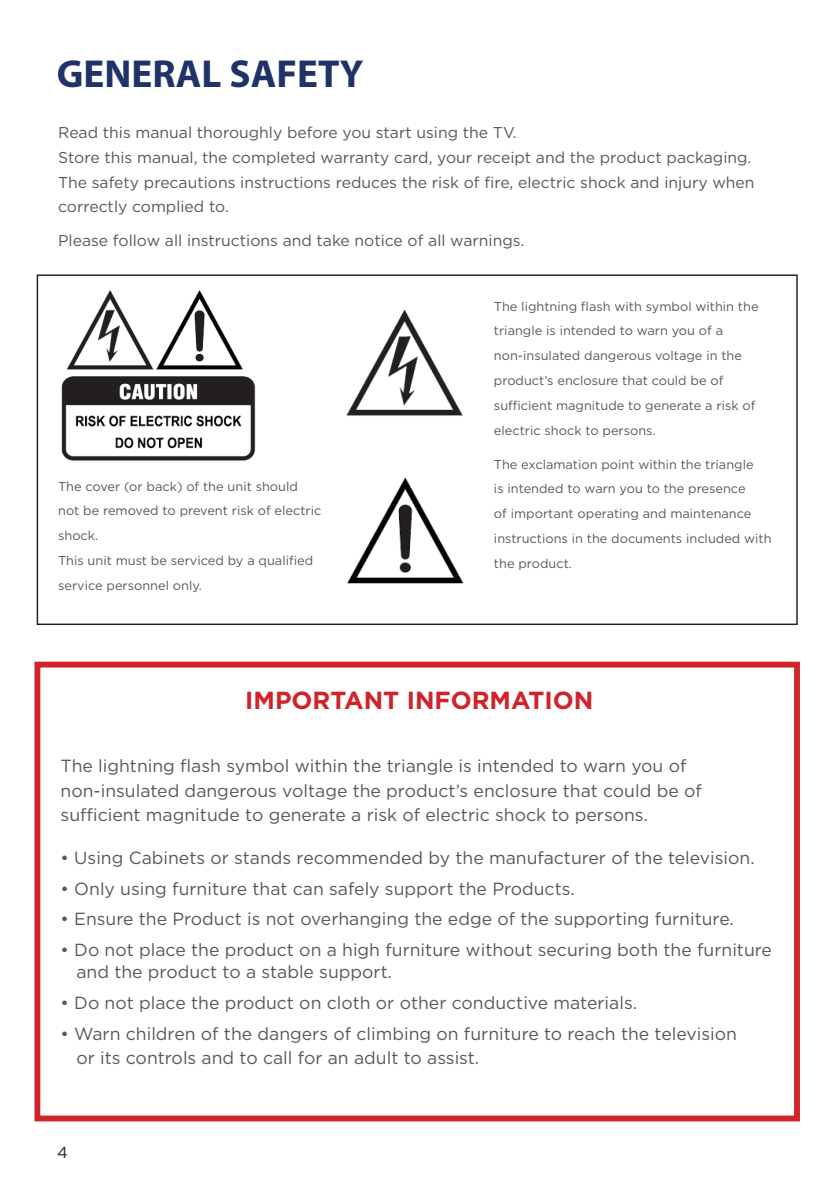
<style>
.page{position:relative;width:840px;height:1191px;background:#fff}
.page>*{position:absolute;margin:0;border:0;box-sizing:border-box;transform-origin:0 0}
.t1{font:700 39.2px "Myriad Pro";color:#1f3369}
.t2{font:700 24.6px "Gotham";color:#d1232a}
.t3{font:17.6px/24.8px "Gotham";color:#57585a}
.t4{font:16px "Gotham";color:#231f20}
.t5{font:15.6px/24.8px "Gotham";color:#57585a}
.t6{font:12.8px/24.8px "Gotham";color:#57585a}
</style>
<div class="page">
<div style="left:34px;top:661px;width:765px;height:460px;border:6px solid #d1232a"></div>
<img style="left:61px;top:290px;width:195px;height:171px">
<img style="left:346px;top:309px;width:118px;height:275px">
<p class="t1" style="left:57px;top:48px;width:308px">GENERAL SAFETY</p>
<p class="t5" style="left:58px;top:119px;width:460px">Read this manual thoroughly before you start using the TV.</p>
<p class="t5" style="left:58px;top:144px;width:694px">Store this manual, the completed warranty card, your receipt and the product packaging.</p>
<p class="t5" style="left:58px;top:169px;width:697px">The safety precautions instructions reduces the risk of fire, electric shock and injury when correctly complied to.</p>
<p class="t5" style="left:58px;top:228px;width:467px">Please follow all instructions and take notice of all warnings.</p>
<p class="t6" style="left:58px;top:473px;width:264px">The cover (or back) of the unit should not be removed to prevent risk of electric shock.</p>
<p class="t6" style="left:58px;top:548px;width:256px">This unit must be serviced by a qualified service personnel only.</p>
<p class="t6" style="left:493px;top:293px;width:266px">The lightning flash with symbol within the triangle is intended to warn you of a non-insulated dangerous voltage in the</p>
<p class="t6" style="left:493px;top:368px;width:263px">product’s enclosure that could be of sufficient magnitude to generate a risk of electric shock to persons.</p>
<p class="t6" style="left:493px;top:451px;width:279px">The exclamation point within the triangle<br>is intended to warn you to the presence<br>of important operating and maintenance instructions in the documents included with the product.</p>
<p class="t2" style="left:245px;top:684px;width:349px">IMPORTANT INFORMATION</p>
<p class="t3" style="left:61px;top:752px;width:642px">The lightning flash symbol within the triangle is intended to warn you of non-insulated dangerous voltage the product’s enclosure that could be of sufficient magnitude to generate a risk of electric shock to persons.</p>
<p class="t3" style="left:61px;top:845px;width:695px">• Using Cabinets or stands recommended by the manufacturer of the television.</p>
<p class="t3" style="left:61px;top:875px;width:515px">• Only using furniture that can safely support the Products.</p>
<p class="t3" style="left:61px;top:906px;width:674px">• Ensure the Product is not overhanging the edge of the supporting furniture.</p>
<p class="t3" style="left:76px;top:938px;width:696px;line-height:22px;text-indent:-16px">• Do not place the product on a high furniture without securing both the furniture and the product to a stable support.</p>
<p class="t3" style="left:61px;top:989px;width:577px">• Do not place the product on cloth or other conductive materials.</p>
<p class="t3" style="left:76px;top:1020px;width:661px;text-indent:-16px">• Warn children of the dangers of climbing on furniture to reach the television or its controls and to call for an adult to assist.</p>
<p class="t4" style="left:57px;top:1142px;width:12px">4</p>
</div>
